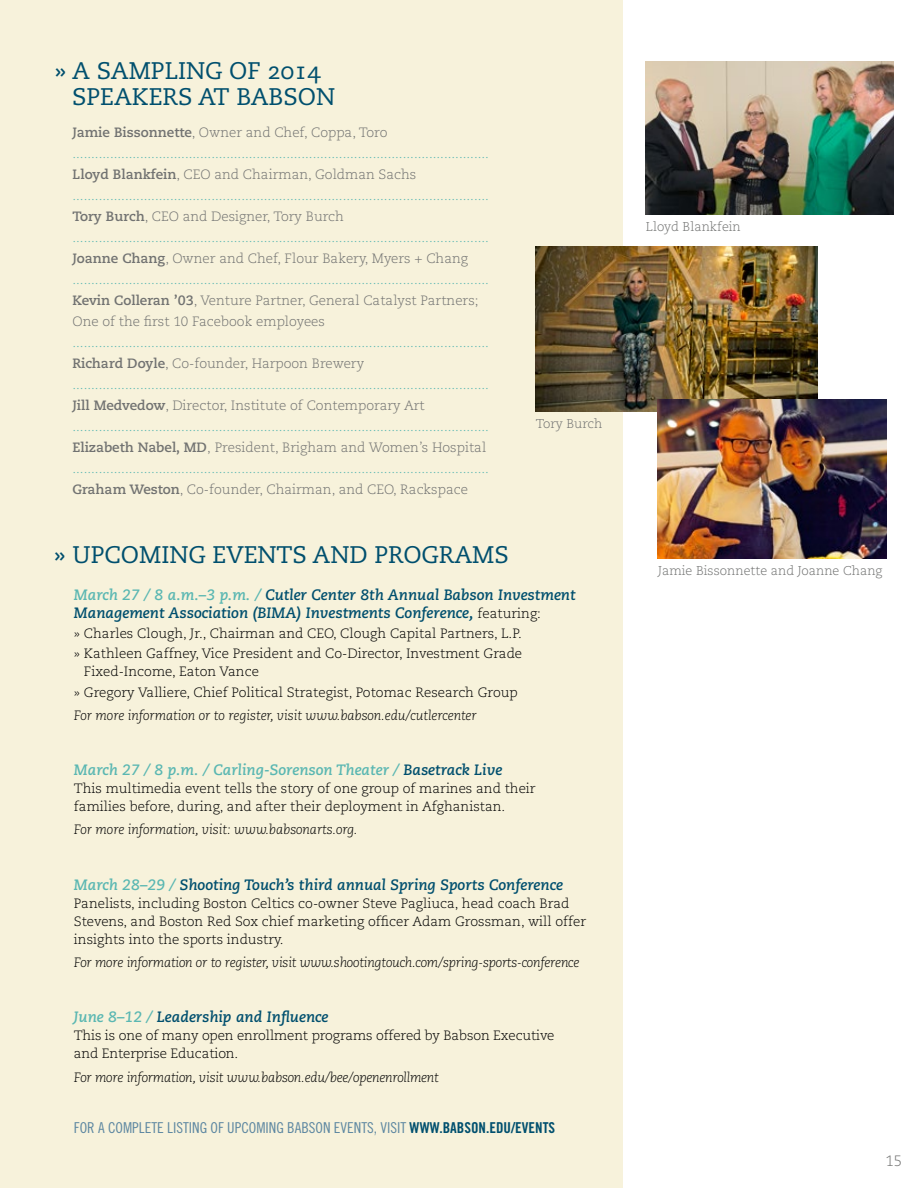
<style>
.page{position:relative;width:918px;height:1188px;background:#fff}
.page>*{position:absolute;margin:0;border:0;box-sizing:border-box;transform-origin:0 0}
.t1{font:24px/25.5px "Caecilia Roman SC";color:#004f6e}
.t2{font:italic 700 15px/18px "Caecilia";color:#004f6e}
.t3{font:15px "Trade Gothic Cond Eighteen";color:#5d87a1}
.t4{font:italic 700 15px "Caecilia";color:#5ab7b2}
.t5{font:300 15px "Caecilia";color:#717271}
.t6{font:300 13.5px/21px "Caecilia";color:#5ab7b2}
.t7{font:300 13.5px/18px "Caecilia";color:#000}
.t8{font:italic 300 13.5px "Caecilia";letter-spacing:-.02em;color:#000}
.t9{font:300 12.75px "Caecilia";color:#717271}
.s1{font-weight:700;color:#717271}
.s2{color:#717271}
.s3{color:#5ab7b2}
.s4{font-weight:300;font-style:normal;font-size:13.5px;color:#000}
.s5{color:#004f6e}
.s6{font-family:"Trade Gothic Bold Cond Twenty";color:#004f6e}
</style>
<div class="page">
<div style="left:0;top:0;width:622px;height:1188px;background:#f7f2db"></div>
<img style="left:536px;top:246px;width:282px;height:165px">
<img style="left:657px;top:399px;width:230px;height:159px">
<img style="left:646px;top:62px;width:248px;height:153px">
<h1 class="t1" style="left:72px;top:58px;width:264px;text-indent:-18px">» A SAMPLING OF 2014<br>SPEAKERS AT BABSON</h1>
<p class="t6" style="left:72px;top:122px;width:418px"><span class="s1">Jamie Bissonnette</span><span class="s2">, Owner and Chef, Coppa, Toro </span>...............................................................................................................<br><span class="s1">Lloyd Blankfein</span><span class="s2">, CEO and Chairman, Goldman Sachs </span>...............................................................................................................<br><span class="s1">Tory Burch</span><span class="s2">, CEO and Designer, Tory Burch </span>...............................................................................................................<br><span class="s1">Joanne Chang</span><span class="s2">, Owner and Chef, Flour Bakery, Myers + Chang </span>...............................................................................................................<br><span class="s1">Kevin Colleran ’03</span><span class="s2">, Venture Partner, General Catalyst Partners; One of the first 10 Facebook employees</span></p>
<p class="t6" style="left:72px;top:332px;width:418px">...............................................................................................................<br><span class="s1">Richard Doyle</span><span class="s2">, Co-founder, Harpoon Brewery </span>...............................................................................................................<br><span class="s1">Jill Medvedow</span><span class="s2">, Director, Institute of Contemporary Art </span>...............................................................................................................<br><span class="s1">Elizabeth Nabel, MD</span><span class="s2">, President, Brigham and Women’s Hospital </span>...............................................................................................................<br><span class="s1">Graham Weston</span><span class="s2">, Co-founder, Chairman, and CEO, Rackspace</span></p>
<p class="t9" style="left:536px;top:416px;width:68px">Tory Burch</p>
<h1 class="t1" style="left:54px;top:542px;width:456px">» UPCOMING EVENTS AND PROGRAMS</h1>
<p class="t2" style="left:74px;top:586px;width:503px"><span class="s3">March 27 / 8 a.m.–3 p.m. /</span> Cutler Center 8th Annual Babson Investment<br>Management Association (BIMA) Investments Conference, <span class="s4">featuring:</span></p>
<p class="t7" style="left:74px;top:624px;width:450px;line-height:20.2px">» Charles Clough, Jr., Chairman and CEO, Clough Capital Partners, L.P. » Kathleen Gaffney, Vice President and Co-Director, Investment Grade</p>
<p class="t7" style="left:74px;top:662px;width:445px;line-height:20.2px;text-indent:10px">Fixed-Income, Eaton Vance<br>» Gregory Valliere, Chief Political Strategist, Potomac Research Group</p>
<p class="t8" style="left:74px;top:707px;width:404px">For more information or to register, visit www.babson.edu/cutlercenter</p>
<p class="t4" style="left:74px;top:761px;width:430px">March 27 / 8 p.m. / Carling-Sorenson Theater / <span class="s5">Basetrack Live</span></p>
<p class="t7" style="left:74px;top:780px;width:463px">This multimedia event tells the story of one group of marines and their families before, during, and after their deployment in Afghanistan.</p>
<p class="t8" style="left:74px;top:822px;width:285px">For more information, visit: www.babsonarts.org.</p>
<p class="t2" style="left:74px;top:876px;width:491px"><span class="s3">March 28–29 /</span> Shooting Touch’s third annual Spring Sports Conference</p>
<p class="t7" style="left:74px;top:894px;width:514px">Panelists, including Boston Celtics co-owner Steve Pagliuca, head coach Brad<br>Stevens, and Boston Red Sox chief marketing officer Adam Grossman, will offer insights into the sports industry.</p>
<p class="t8" style="left:74px;top:955px;width:507px">For more information or to register, visit www.shootingtouch.com/spring-sports-conference</p>
<p class="t2" style="left:74px;top:1009px;width:256px"><span class="s3">June 8–12 /</span> Leadership and Influence</p>
<p class="t7" style="left:74px;top:1027px;width:482px">This is one of many open enrollment programs offered by Babson Executive and Enterprise Education.</p>
<p class="t8" style="left:74px;top:1069px;width:366px">For more information, visit www.babson.edu/bee/openenrollment</p>
<p class="t3" style="left:74px;top:1118px;width:483px">FOR A COMPLETE LISTING OF UPCOMING BABSON EVENTS, VISIT <span class="s6">WWW.BABSON.EDU/EVENTS</span></p>
<p class="t9" style="left:646px;top:220px;width:96px">Lloyd Blankfein</p>
<p class="t9" style="left:658px;top:563px;width:226px">Jamie Bissonnette and Joanne Chang</p>
<p class="t5" style="left:885px;top:1152px;width:18px">15</p>
</div>
